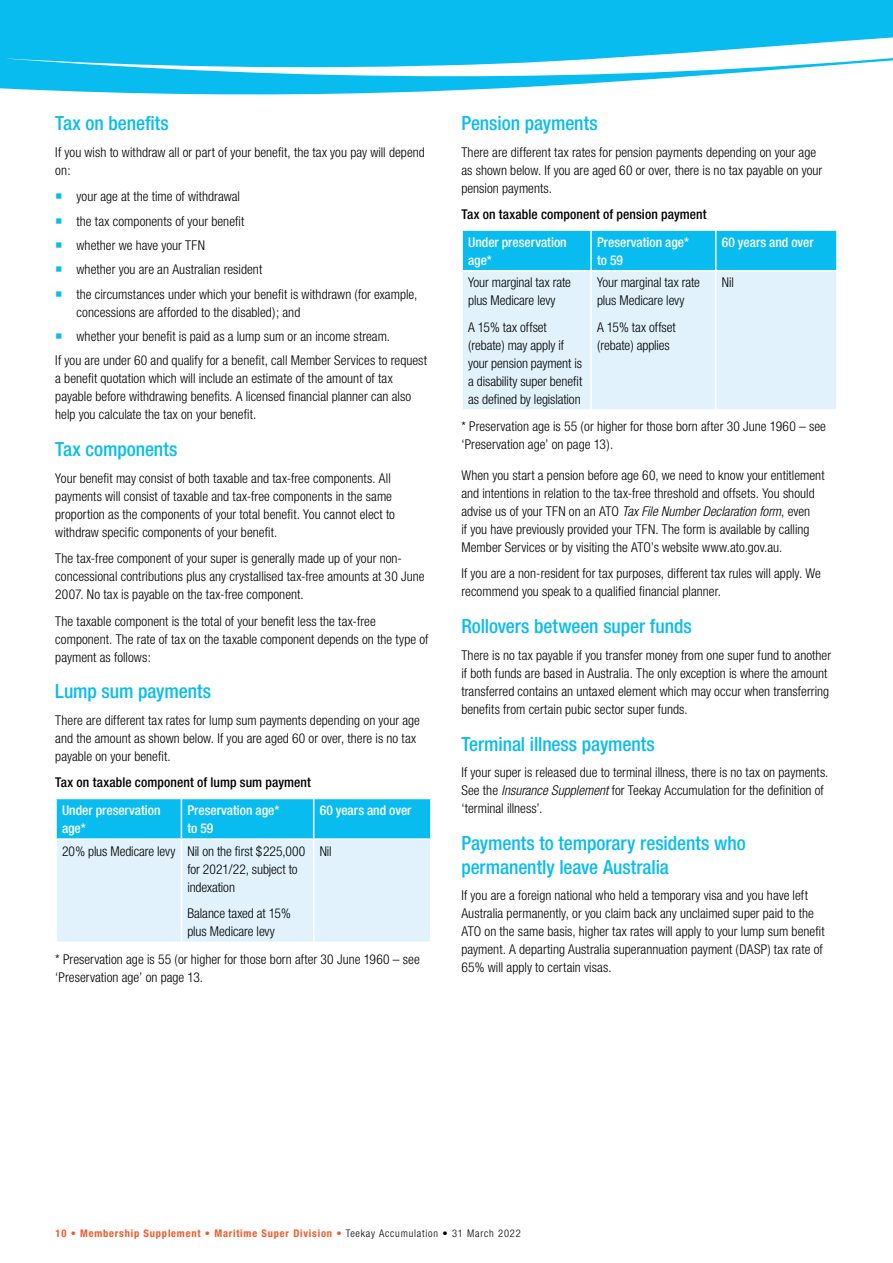
<style>
.page{position:relative;width:893px;height:1263px;background:#fff}
.page>*{position:absolute;margin:0;border:0;box-sizing:border-box;transform-origin:0 0}
.t1{font:500 condensed 19.5px/24px "Helvetica Neue";letter-spacing:-.005em;color:#09bcef}
.t2{font:300 condensed 13.5px/18px "Helvetica Neue";letter-spacing:.005em;color:#000}
.t3{font:500 condensed 13.5px/18px "Helvetica Neue";color:#fff}
.t4{font:500 condensed 13.5px "Helvetica Neue";letter-spacing:.01em;color:#000}
.t5{font:700 condensed 10.5px "Helvetica Neue";letter-spacing:.075em;color:#f15a2a}
.s1{font-style:italic}
.s2{font-weight:300}
.s3{font-weight:300;color:#000}
</style>
<div class="page">
<svg style="left:0;top:0;width:893px;height:95px;fill:#09bcef"></svg>
<svg style="left:57px;top:799px;width:373px;height:142px;background:#a5e3f8"></svg>
<hr style="left:181px;top:799px;width:1px;height:39px;background:#fff">
<hr style="left:313px;top:799px;width:1px;height:39px;background:#fff">
<hr style="left:55px;top:838px;width:126px;height:2px;background:#fff">
<hr style="left:181px;top:838px;width:133px;height:2px;background:#fff">
<hr style="left:181px;top:840px;width:1px;height:101px;background:#fff">
<hr style="left:314px;top:838px;width:118px;height:2px;background:#fff">
<hr style="left:313px;top:840px;width:1px;height:101px;background:#fff">
<div style="left:463px;top:231px;width:373px;height:39px;background:#09bcef"></div>
<div style="left:463px;top:271px;width:373px;height:138px;background:#e1f2fc"></div>
<hr style="left:590px;top:231px;width:2px;height:39px;background:#fff">
<hr style="left:715px;top:231px;width:1px;height:39px;background:#fff">
<hr style="left:590px;top:271px;width:2px;height:138px;background:#fff">
<hr style="left:715px;top:271px;width:1px;height:138px;background:#fff">
<h1 class="t1" style="left:55px;top:111px;width:115px">Tax on benefits</h1>
<p class="t2" style="left:55px;top:143px;width:371px">If you wish to withdraw all or part of your benefit, the tax you pay will depend on:</p>
<p class="t2" style="left:77px;top:184px;width:342px;line-height:24.5px">your age at the time of withdrawal<br>the tax components of your benefit<br>whether we have your TFN<br>whether you are an Australian resident<br>the circumstances under which your benefit is withdrawn (for example,</p>
<p class="t2" style="left:77px;top:303px;width:225px">concessions are afforded to the disabled); and</p>
<p class="t2" style="left:77px;top:327px;width:315px">whether your benefit is paid as a lump sum or an income stream.</p>
<p class="t2" style="left:55px;top:351px;width:373px">If you are under 60 and qualify for a benefit, call Member Services to request</p>
<p class="t2" style="left:55px;top:369px;width:357px">a benefit quotation which will include an estimate of the amount of tax payable before withdrawing benefits. A licensed financial planner can also help you calculate the tax on your benefit.</p>
<h1 class="t1" style="left:55px;top:437px;width:124px">Tax components</h1>
<p class="t2" style="left:55px;top:469px;width:341px">Your benefit may consist of both taxable and tax-free components. All payments will consist of taxable and tax-free components in the same proportion as the components of your total benefit. You cannot elect to withdraw specific components of your benefit.</p>
<p class="t2" style="left:55px;top:549px;width:371px">The tax-free component of your super is generally made up of your non&shy;concessional contributions plus any crystallised tax-free amounts at 30 June<br>2007. No tax is payable on the tax-free component.</p>
<p class="t2" style="left:55px;top:612px;width:375px">The taxable component is the total of your benefit less the tax-free component. The rate of tax on the taxable component depends on the type of payment as follows:</p>
<h1 class="t1" style="left:55px;top:679px;width:157px">Lump sum payments</h1>
<p class="t2" style="left:55px;top:711px;width:366px">There are different tax rates for lump sum payments depending on your age and the amount as shown below. If you are aged 60 or over, there is no tax payable on your benefit.</p>
<p class="t4" style="left:55px;top:775px;width:257px">Tax on taxable component of lump sum payment</p>
<p class="t3" style="left:62px;top:801px;width:100px">Under preservation age*</p>
<p class="t3" style="left:187px;top:801px;width:93px">Preservation age* to 59</p>
<p class="t3" style="left:320px;top:801px;width:93px">60 years and over</p>
<p class="t2" style="left:187px;top:842px;width:119px;text-indent:-125px">20% plus Medicare levy Nil on the first $225,000 for 2021/22, subject to indexation</p>
<p class="t2" style="left:187px;top:904px;width:105px">Balance taxed at 15% plus Medicare levy</p>
<p class="t2" style="left:320px;top:842px;width:14px">Nil</p>
<p class="t2" style="left:55px;top:950px;width:366px">* Preservation age is 55 (or higher for those born after 30 June 1960 – see ‘Preservation age’ on page 13.</p>
<h1 class="t1" style="left:461px;top:111px;width:138px">Pension payments</h1>
<p class="t2" style="left:461px;top:143px;width:362px">There are different tax rates for pension payments depending on your age as shown below. If you are aged 60 or over, there is no tax payable on your pension payments.</p>
<p class="t4" style="left:461px;top:206px;width:247px">Tax on taxable component of pension payment</p>
<p class="t3" style="left:468px;top:233px;width:100px">Under preservation age*</p>
<p class="t3" style="left:597px;top:233px;width:93px">Preservation age* to 59</p>
<p class="t3" style="left:722px;top:233px;width:93px">60 years and over</p>
<p class="t2" style="left:468px;top:274px;width:104px">Your marginal tax rate plus Medicare levy</p>
<p class="t2" style="left:468px;top:318px;width:116px">A 15% tax offset (rebate) may apply if your pension payment is a disability super benefit as defined by legislation</p>
<p class="t2" style="left:722px;top:274px;width:14px">Nil</p>
<p class="t2" style="left:597px;top:274px;width:104px">Your marginal tax rate plus Medicare levy</p>
<p class="t2" style="left:597px;top:318px;width:80px">A 15% tax offset (rebate) applies</p>
<p class="t2" style="left:461px;top:417px;width:366px">* Preservation age is 55 (or higher for those born after 30 June 1960 – see ‘Preservation age’ on page 13).</p>
<p class="t2" style="left:461px;top:466px;width:365px">When you start a pension before age 60, we need to know your entitlement and intentions in relation to the tax-free threshold and offsets. You should advise us of your TFN on an ATO <span class="s1">Tax File Number Declaration form</span>, even<br>if you have previously provided your TFN. The form is available by calling Member Services or by visiting the ATO’s website www.ato.gov.au.</p>
<p class="t2" style="left:461px;top:564px;width:361px">If you are a non-resident for tax purposes, different tax rules will apply. We recommend you speak to a qualified financial planner.</p>
<h1 class="t1" style="left:461px;top:614px;width:232px">Rollovers between super funds</h1>
<p class="t2" style="left:461px;top:646px;width:371px">There is no tax payable if you transfer money from one super fund to another if both funds are based in Australia. The only exception is where the amount transferred contains an untaxed element which may occur when transferring benefits from certain pubic sector super funds.</p>
<h1 class="t1" style="left:461px;top:731px;width:195px">Terminal illness payments</h1>
<p class="t2" style="left:461px;top:763px;width:369px">If your super is released due to terminal illness, there is no tax on payments.<br>See the <span class="s1">Insurance Supplement</span> for Teekay Accumulation for the definition of ‘terminal illness’.</p>
<h1 class="t1" style="left:461px;top:831px;width:286px">Payments to temporary residents who permanently leave Australia</h1>
<p class="t2" style="left:461px;top:886px;width:365px">If you are a foreign national who held a temporary visa and you have left Australia permanently, or you claim back any unclaimed super paid to the ATO on the same basis, higher tax rates will apply to your lump sum benefit payment. A departing Australia superannuation payment (DASP) tax rate of 65% will apply to certain visas.</p>
<p class="t5" style="left:56px;top:1227px;width:467px">10 • Membership Supplement • Maritime Super Division <span class="s2">•</span> <span class="s3">Teekay Accumulation • 31 March 2022</span></p>
</div>
